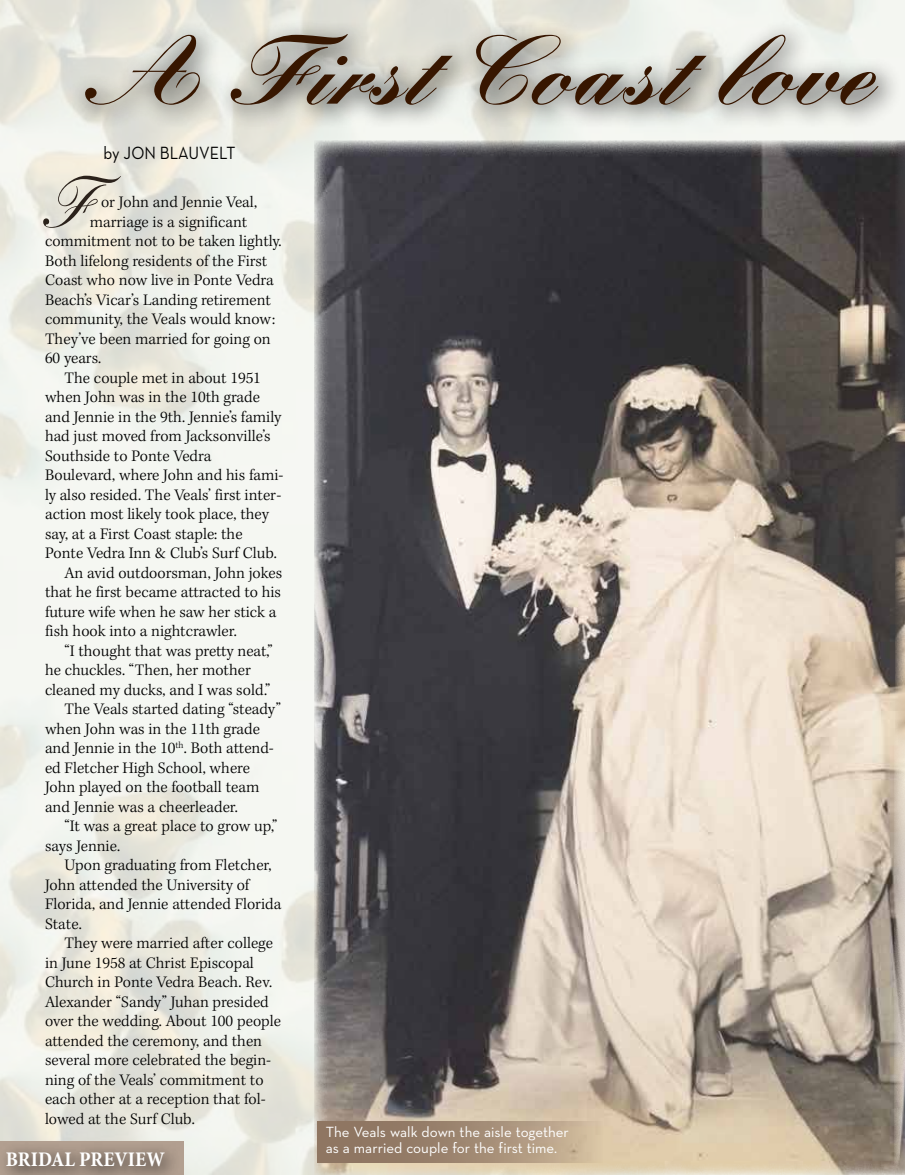
<style>
.page{position:relative;width:905px;height:1175px;background:#fff}
.page>*{position:absolute;margin:0;border:0;box-sizing:border-box;transform-origin:0 0}
.t1{font:900 94.5px "Kuenstler Script LT Std";letter-spacing:.005em;color:#371600}
.t2{font:500 70.95px "Kuenstler Script LT Std";color:#2b221b}
.t3{font:700 condensed 21px "Minion Pro";color:#fff}
.t4{font:18px "Neutra Text";color:#000;scale:.9 1}
.t5{font:300 16.5px "Kepler Std";color:#000}
.t6{font:15px/16.5px "Neutra Text";color:#fff}
.s1{font-size:99px}
</style>
<div class="page">
<div style="left:69px;top:18px;width:834px;height:114px;background:#000;opacity:.47"></div>
<img style="left:314px;top:141px;width:581px;height:1033px">
<img style="left:894px;top:732px;width:10px;height:442px">
<img style="left:895px;top:141px;width:9px;height:599px">
<svg style="left:316px;top:1120px;width:286px;height:42px;background:#a68f78"></svg>
<div style="left:0;top:1141px;width:182px;height:33px;background:#000;opacity:.87"></div>
<h1 class="t1" style="left:85px;top:11px;width:791px">A First Coast <span class="s1">love</span></h1>
<p class="t4" style="left:103px;top:142px;width:148px">by JON BLAUVELT</p>
<h2 class="t2" style="left:45px;top:161px;width:46px">F</h2>
<p class="t5" style="left:101px;top:193px;width:158px">or John and Jennie Veal,</p>
<p class="t5" style="left:90px;top:212px;width:159px">marriage is a significant</p>
<p class="t5" style="left:45px;top:232px;width:238px">commitment not to be taken lightly.</p>
<p class="t5" style="left:45px;top:251px;width:224px">Both lifelong residents of the First</p>
<p class="t5" style="left:45px;top:271px;width:230px">Coast who now live in Ponte Vedra</p>
<p class="t5" style="left:45px;top:290px;width:227px">Beach’s Vicar’s Landing retirement</p>
<p class="t5" style="left:45px;top:310px;width:231px">community, the Veals would know:</p>
<p class="t5" style="left:45px;top:329px;width:227px">They’ve been married for going on</p>
<p class="t5" style="left:45px;top:349px;width:58px">60 years.</p>
<p class="t5" style="left:64px;top:368px;width:198px">The couple met in about 1951</p>
<p class="t5" style="left:45px;top:388px;width:217px">when John was in the 10th grade</p>
<p class="t5" style="left:45px;top:407px;width:238px">and Jennie in the 9th. Jennie’s family</p>
<p class="t5" style="left:45px;top:427px;width:227px">had just moved from Jacksonville’s</p>
<p class="t5" style="left:45px;top:446px;width:168px">Southside to Ponte Vedra</p>
<p class="t5" style="left:45px;top:466px;width:240px">Boulevard, where John and his fami-</p>
<p class="t5" style="left:45px;top:485px;width:238px">ly also resided. The Veals’ first inter-</p>
<p class="t5" style="left:45px;top:505px;width:225px">action most likely took place, they</p>
<p class="t5" style="left:45px;top:524px;width:199px">say, at a First Coast staple: the</p>
<p class="t5" style="left:45px;top:544px;width:233px">Ponte Vedra Inn &amp; Club’s Surf Club.</p>
<p class="t5" style="left:64px;top:563px;width:219px">An avid outdoorsman, John jokes</p>
<p class="t5" style="left:45px;top:583px;width:237px">that he first became attracted to his</p>
<p class="t5" style="left:45px;top:602px;width:233px">future wife when he saw her stick a</p>
<p class="t5" style="left:45px;top:622px;width:193px">fish hook into a nightcrawler.</p>
<p class="t5" style="left:64px;top:641px;width:210px">“I thought that was pretty neat,”</p>
<p class="t5" style="left:45px;top:661px;width:207px">he chuckles. “Then, her mother</p>
<p class="t5" style="left:45px;top:680px;width:227px">cleaned my ducks, and I was sold.”</p>
<p class="t5" style="left:64px;top:700px;width:218px">The Veals started dating “steady”</p>
<p class="t5" style="left:45px;top:719px;width:217px">when John was in the 11th grade</p>
<p class="t5" style="left:45px;top:739px;width:230px">and Jennie in the 10<sup>th</sup>. Both attend-</p>
<p class="t5" style="left:45px;top:758px;width:206px">ed Fletcher High School, where</p>
<p class="t5" style="left:45px;top:778px;width:216px">John played on the football team</p>
<p class="t5" style="left:45px;top:797px;width:194px">and Jennie was a cheerleader.</p>
<p class="t5" style="left:64px;top:817px;width:214px">“It was a great place to grow up,”</p>
<p class="t5" style="left:45px;top:836px;width:77px">says Jennie.</p>
<p class="t5" style="left:64px;top:856px;width:209px">Upon graduating from Fletcher,</p>
<p class="t5" style="left:45px;top:875px;width:206px">John attended the University of</p>
<p class="t5" style="left:45px;top:895px;width:238px">Florida, and Jennie attended Florida</p>
<p class="t5" style="left:45px;top:914px;width:38px">State.</p>
<p class="t5" style="left:64px;top:934px;width:210px">They were married after college</p>
<p class="t5" style="left:45px;top:953px;width:210px">in June 1958 at Christ Episcopal</p>
<p class="t5" style="left:45px;top:973px;width:228px">Church in Ponte Vedra Beach. Rev.</p>
<p class="t5" style="left:45px;top:992px;width:225px">Alexander “Sandy” Juhan presided</p>
<p class="t5" style="left:45px;top:1012px;width:237px">over the wedding. About 100 people</p>
<p class="t5" style="left:45px;top:1031px;width:218px">attended the ceremony, and then</p>
<p class="t5" style="left:45px;top:1051px;width:228px">several more celebrated the begin-</p>
<p class="t5" style="left:45px;top:1070px;width:220px">ning of the Veals’ commitment to</p>
<p class="t5" style="left:45px;top:1090px;width:222px">each other at a reception that fol-</p>
<p class="t5" style="left:45px;top:1109px;width:151px">lowed at the Surf Club.</p>
<p class="t3" style="left:6px;top:1144px;width:161px">BRIDAL PREVIEW</p>
<p class="t6" style="left:326px;top:1122px;width:245px">The Veals walk down the aisle together as a married couple for the first time.</p>
</div>
